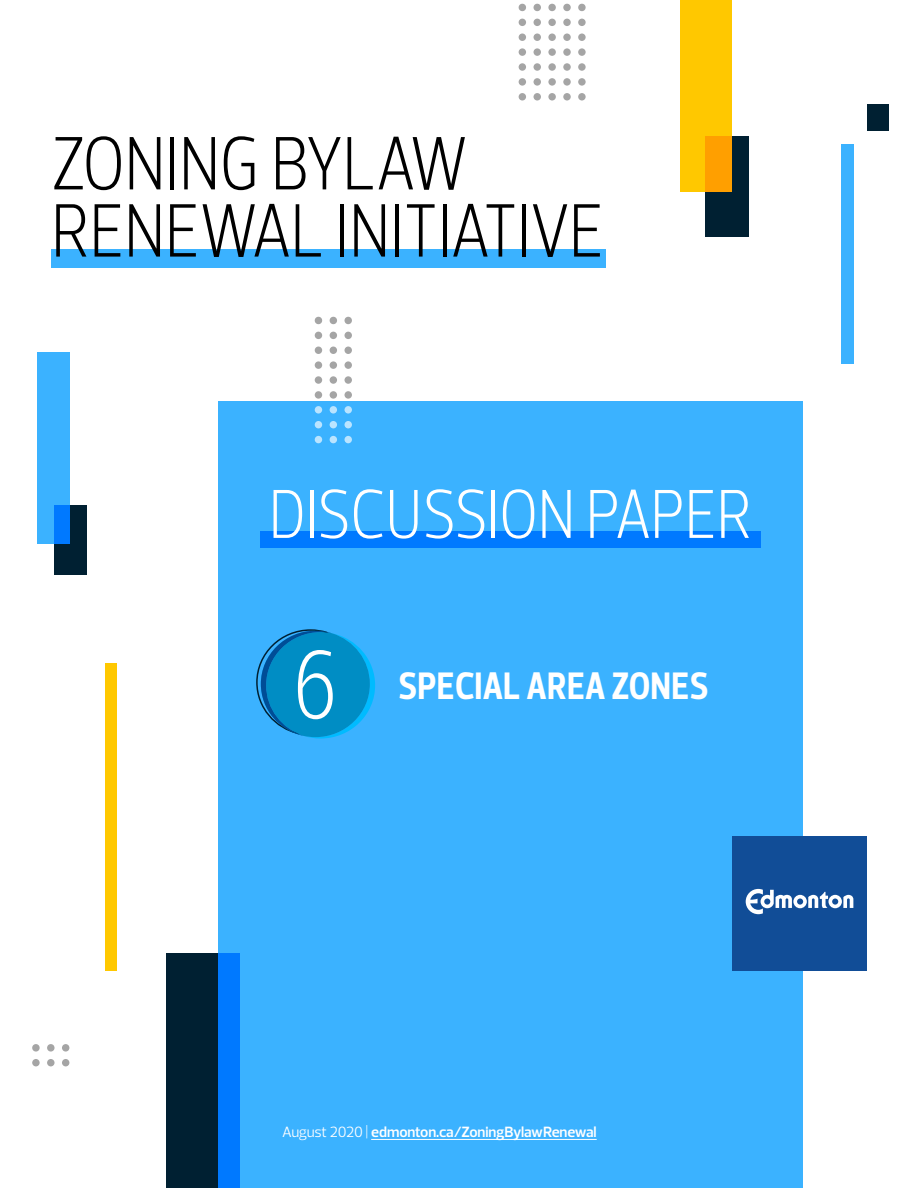
<style>
.page{position:relative;width:918px;height:1188px;background:#fff}
.page>*{position:absolute;margin:0;border:0;box-sizing:border-box;transform-origin:0 0}
.t1{font:300 99px "Prelo Condensed";color:#fff}
.t2{font:300 76.95px/67.2px "Prelo Condensed";letter-spacing:-.005em;color:#000}
.t3{font:300 70.5px "Prelo Condensed";letter-spacing:-.01em;color:#fff}
.t4{font:700 39px "Prelo Condensed";letter-spacing:.005em;color:#fff}
.t5{font:600 15px "Prelo";letter-spacing:-.005em;color:#fff}
.s1{font-weight:400}
</style>
<div class="page">
<div style="left:218px;top:402px;width:585px;height:786px;background:#3bb2ff"></div>
<div style="left:841px;top:145px;width:12px;height:219px;background:#3bb2ff"></div>
<div style="left:733px;top:836px;width:134px;height:134px;background:#114d97"></div>
<svg style="left:746px;top:889px;width:107px;height:25px"></svg>
<div style="left:37px;top:352px;width:33px;height:192px;background:#3bb2ff"></div>
<svg style="left:167px;top:953px;width:73px;height:235px;background:#003a6f"></svg>
<svg style="left:54px;top:505px;width:33px;height:69px;background:#00386a"></svg>
<div style="left:260px;top:531px;width:501px;height:16px;background:#0079ff"></div>
<div style="left:105px;top:663px;width:12px;height:307px;background:#ffc800"></div>
<div style="left:680px;top:0;width:51px;height:192px;background:#ffc800"></div>
<svg style="left:706px;top:136px;width:43px;height:101px;background:#554a21"></svg>
<div style="left:867px;top:104px;width:22px;height:26px;background:#002032"></div>
<svg style="left:519px;top:4px;width:7px;height:7px"></svg>
<svg style="left:519px;top:19px;width:7px;height:82px"></svg>
<svg style="left:534px;top:4px;width:7px;height:7px"></svg>
<svg style="left:534px;top:19px;width:7px;height:82px"></svg>
<svg style="left:548px;top:4px;width:8px;height:7px"></svg>
<svg style="left:548px;top:19px;width:8px;height:82px"></svg>
<svg style="left:563px;top:4px;width:8px;height:7px"></svg>
<svg style="left:563px;top:19px;width:8px;height:82px"></svg>
<svg style="left:578px;top:4px;width:8px;height:7px"></svg>
<svg style="left:578px;top:19px;width:8px;height:82px"></svg>
<svg style="left:315px;top:317px;width:7px;height:7px"></svg>
<svg style="left:315px;top:332px;width:7px;height:112px"></svg>
<svg style="left:330px;top:317px;width:7px;height:7px"></svg>
<svg style="left:330px;top:332px;width:7px;height:112px"></svg>
<svg style="left:345px;top:317px;width:7px;height:7px"></svg>
<svg style="left:345px;top:332px;width:7px;height:112px"></svg>
<svg style="left:32px;top:1044px;width:8px;height:8px"></svg>
<svg style="left:32px;top:1059px;width:8px;height:8px"></svg>
<svg style="left:47px;top:1044px;width:8px;height:8px"></svg>
<svg style="left:47px;top:1059px;width:8px;height:8px"></svg>
<svg style="left:62px;top:1044px;width:7px;height:8px"></svg>
<svg style="left:62px;top:1059px;width:7px;height:8px"></svg>
<div style="left:51px;top:249px;width:555px;height:19px;background:#3bb2ff"></div>
<hr style="left:371px;top:1139px;width:226px;height:1px;background:#fff">
<svg style="left:256px;top:629px;width:119px;height:110px"></svg>
<h2 class="t2" style="left:51px;top:130px;width:554px">ZONING BYLAW<br>RENEWAL INITIATIVE</h2>
<h3 class="t3" style="left:269px;top:471px;width:484px">DISCUSSION PAPER</h3>
<h1 class="t1" style="left:292px;top:624px;width:47px">6</h1>
<h3 class="t4" style="left:399px;top:662px;width:312px">SPECIAL AREA ZONES</h3>
<p class="t5" style="left:282px;top:1123px;width:316px"><span class="s1">August 2020 |</span> edmonton.ca/ZoningBylawRenewal</p>
</div>
